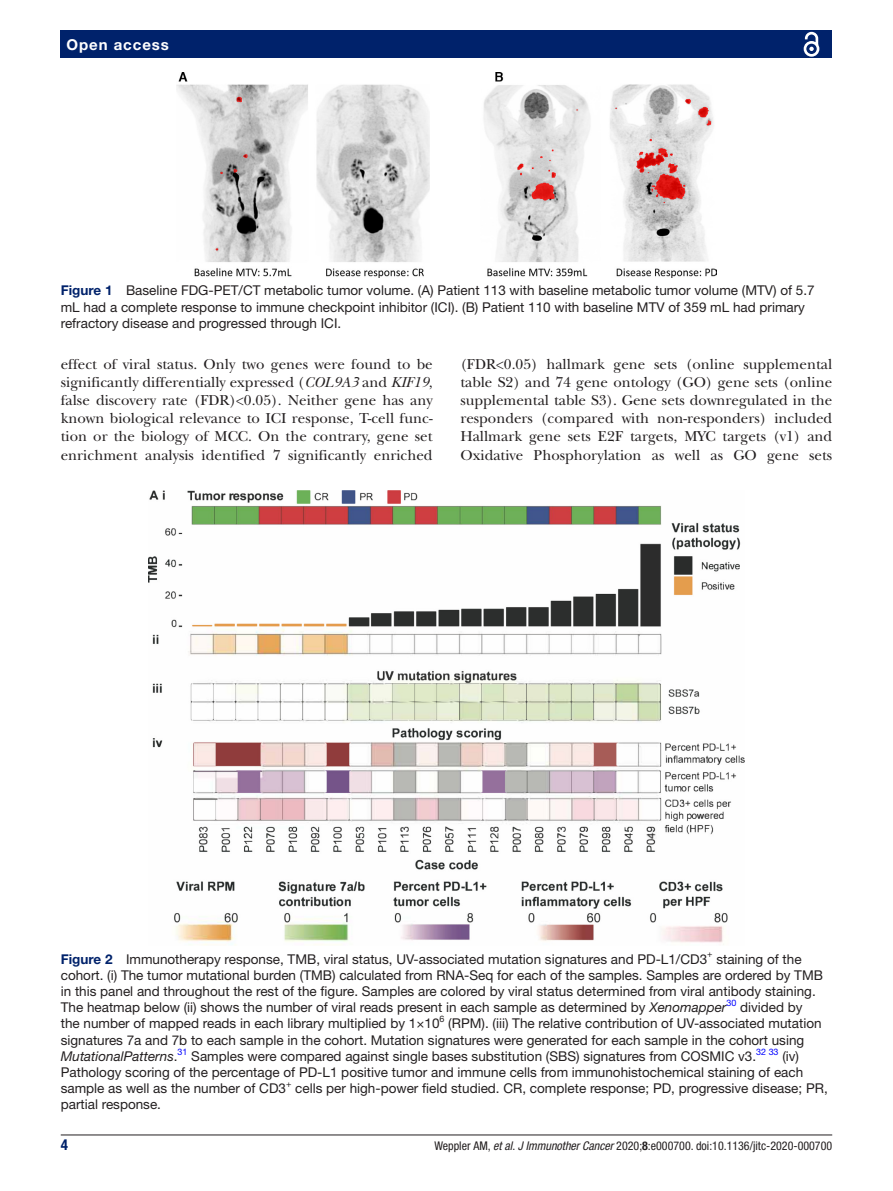
<style>
.page{position:relative;width:893px;height:1191px;background:#fff}
.page>*{position:absolute;margin:0;border:0;box-sizing:border-box;transform-origin:0 0}
.t1{font:15px/18px "New Baskerville";color:#231f20;text-align:justify}
.t2{font:700 15px "Helvetica Neue LT Std";letter-spacing:.065em;color:#fff}
.t3{font:700 condensed 15px "Helvetica Neue LT Std";color:#00226b}
.t4{font:13.5px/16.2px "Helvetica Neue LT Std";color:#231f20}
.t5{font:condensed 12px "Helvetica Neue LT Std";color:#231f20}
.t6{font:9px "Helvetica Neue LT Std";color:#231f20}
.s1{font-weight:700;color:#00226b}
.s2{font-style:italic}
.s3{font-weight:700}
</style>
<div class="page">
<hr style="left:61px;top:1134px;width:771px;height:1px;background:#231f20">
<div style="left:61px;top:31px;width:771px;height:27px;background:#00226b"></div>
<svg style="left:803px;top:31px;width:17px;height:26px"></svg>
<img style="left:176px;top:73px;width:540px;height:205px">
<img style="left:149px;top:491px;width:595px;height:454px">
<p class="t2" style="left:66px;top:35px;width:104px">Open access</p>
<p class="t4" style="left:61px;top:282px;width:755px"><span class="s1">Figure 1</span> Baseline FDG-PET/CT metabolic tumor volume. (A) Patient 113 with baseline metabolic tumor volume (MTV) of 5.7 mL had a complete response to immune checkpoint inhibitor (ICI). (B) Patient 110 with baseline MTV of 359 mL had primary refractory disease and progressed through ICI.</p>
<p class="t1" style="left:61px;top:356px;width:373px">effect of viral status. Only two genes were found to be significantly differentially expressed (<span class="s2">COL9A3</span> and <span class="s2">KIF19</span>, false discovery rate (FDR)&lt;0.05). Neither gene has any known biological relevance to ICI response, T-cell func&shy;tion or the biology of MCC. On the contrary, gene set enrichment analysis identified 7 significantly enriched</p>
<p class="t1" style="left:460px;top:356px;width:373px">(FDR&lt;0.05) hallmark gene sets (online supplemental table S2) and 74 gene ontology (GO) gene sets (online supplemental table S3). Gene sets downregulated in the responders (compared with non-responders) included Hallmark gene sets E2F targets, MYC targets (v1) and Oxidative Phosphorylation as well as GO gene sets</p>
<p class="t4" style="left:61px;top:950px;width:764px"><span class="s1">Figure 2</span> Immunotherapy response, TMB, viral status, UV-associated mutation signatures and PD-L1/CD3<sup>+</sup> staining of the cohort. (i) The tumor mutational burden (TMB) calculated from RNA-Seq for each of the samples. Samples are ordered by TMB in this panel and throughout the rest of the figure. Samples are colored by viral status determined from viral antibody staining.<br>The heatmap below (ii) shows the number of viral reads present in each sample as determined by <span class="s2">Xenomapper</span><sup>30</sup> divided by the number of mapped reads in each library multiplied by 1×10</p>
<p class="t6" style="left:439px;top:1013px;width:6px">6</p>
<p class="t4" style="left:61px;top:1015px;width:768px;text-indent:387px">(RPM). (iii) The relative contribution of UV-associated mutation signatures 7a and 7b to each sample in the cohort. Mutation signatures were generated for each sample in the cohort using <span class="s2">MutationalPatterns</span>.<sup>31</sup> Samples were compared against single bases substitution (SBS) signatures from COSMIC v3.<sup>32</sup> <sup>33</sup> (iv)<br>Pathology scoring of the percentage of PD-L1 positive tumor and immune cells from immunohistochemical staining of each sample as well as the number of CD3<sup>+</sup> cells per high-power field studied. CR, complete response; PD, progressive disease; PR, partial response.</p>
<p class="t3" style="left:61px;top:1135px;width:9px">4</p>
<p class="t5" style="left:434px;top:1138px;width:399px">Weppler AM, <span class="s2">et al</span>. <span class="s2">J Immunother Cancer</span> 2020;<span class="s3">8</span>:e000700. doi:10.1136/jitc-2020-000700</p>
</div>
